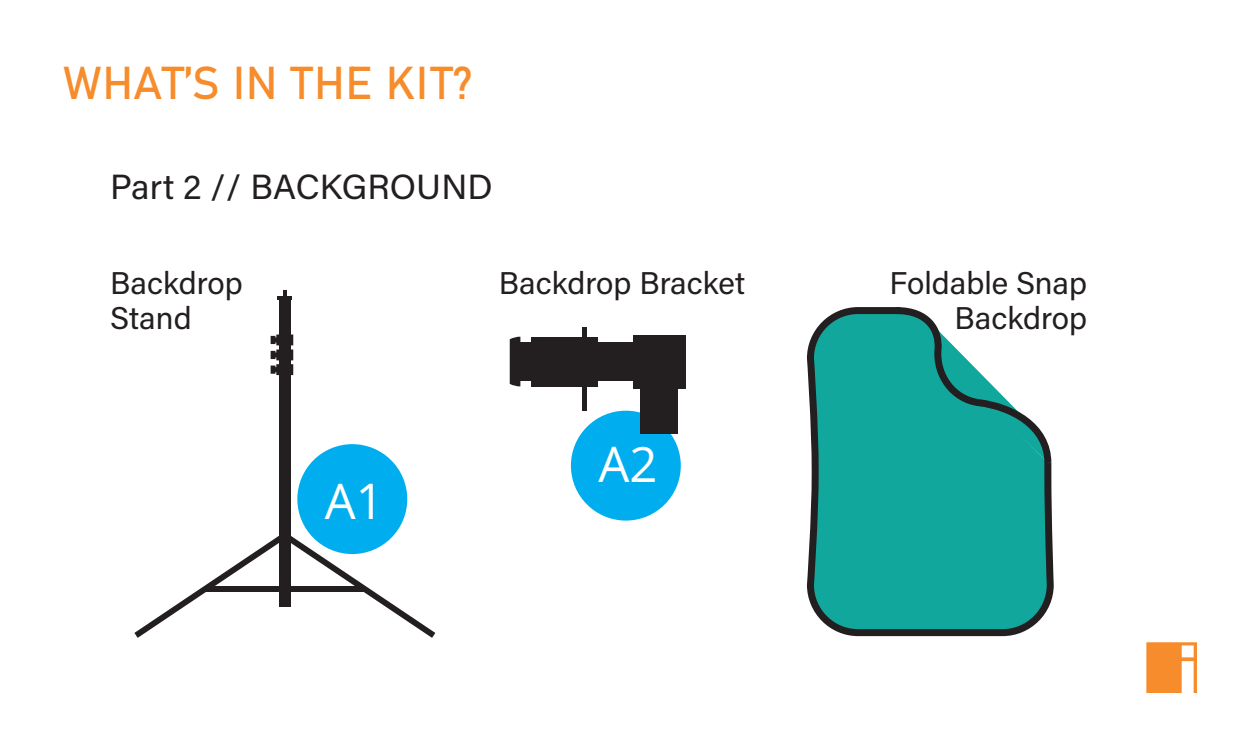
<style>
.page{position:relative;width:1260px;height:756px;background:#fff}
.page>*{position:absolute;margin:0;border:0;box-sizing:border-box;transform-origin:0 0}
.t1{font:49px "Open Sans";color:#fff}
.t2{font:45.5px "Bahnschrift";letter-spacing:.01em;color:#f68c2b}
.t3{font:35px "Acumin Variable Concept";color:#231f20}
.t4{font:31.5px/35px "Acumin Variable Concept";color:#231f20}
</style>
<div class="page">
<div style="left:279px;top:298px;width:12px;height:309px;background:#231f20"></div>
<hr style="left:283px;top:291px;width:4px;height:10px;background:#231f20">
<hr style="left:277px;top:297px;width:15px;height:3px;background:#231f20">
<svg style="left:271px;top:335px;width:22px;height:40px"></svg>
<svg style="left:134px;top:534px;width:301px;height:104px"></svg>
<div style="left:571px;top:411px;width:110px;height:110px;background:#00aeef;border-radius:50%"></div>
<svg style="left:807px;top:307px;width:247px;height:330px"></svg>
<svg style="left:889px;top:307px;width:165px;height:163px"></svg>
<div style="left:297px;top:444px;width:110px;height:110px;background:#00aeef;border-radius:50%"></div>
<div style="left:633px;top:335px;width:52px;height:53px;background:#231f20"></div>
<div style="left:531px;top:337px;width:66px;height:49px;background:#231f20"></div>
<div style="left:640px;top:378px;width:38px;height:56px;background:#231f20"></div>
<div style="left:582px;top:327px;width:5px;height:83px;background:#231f20"></div>
<div style="left:516px;top:342px;width:127px;height:39px;background:#231f20"></div>
<svg style="left:510px;top:337px;width:10px;height:49px"></svg>
<svg style="left:1146px;top:642px;width:51px;height:51px"></svg>
<p class="t2" style="left:63px;top:49px;width:411px">WHAT’S IN THE KIT?</p>
<p class="t3" style="left:110px;top:163px;width:384px">Part 2 // BACKGROUND</p>
<p class="t4" style="left:110px;top:265px;width:134px">Backdrop<br>Stand</p>
<p class="t4" style="left:499px;top:265px;width:248px">Backdrop Bracket</p>
<p class="t4" style="left:889px;top:265px;width:199px;text-align:right">Foldable Snap<br>Backdrop</p>
<p class="t1" style="left:325px;top:467px;width:61px">A1</p>
<p class="t1" style="left:598px;top:430px;width:61px">A2</p>
</div>
